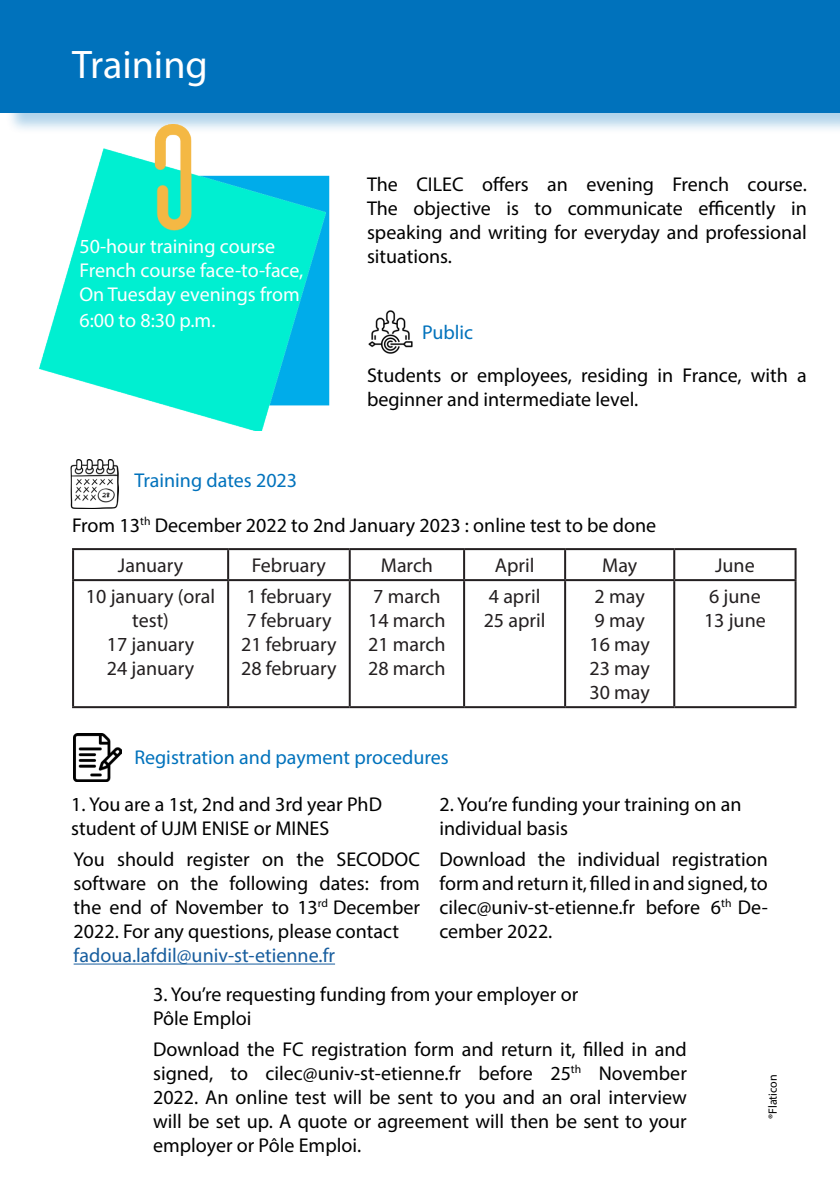
<style>
.page{position:relative;width:840px;height:1191px;background:#fff}
.page>*{position:absolute;margin:0;border:0;box-sizing:border-box;transform-origin:0 0}
.t1{font:40px "Myriad Pro";color:#fff}
.t2{font:20px/24px "Myriad Pro";color:#000;text-align:justify}
.t3{font:20px/24px "Myriad Pro";color:#231f20;text-align:center}
.t4{font:20px/26.4px "Myriad Pro";color:#fff}
.t5{font:20px "Myriad Pro";color:#0072bc}
.t6{font:20px "Myriad Pro";color:#175d9e}
.t7{font:12px "Myriad Pro";color:#000}
</style>
<div class="page">
<div style="left:5px;top:0;width:834px;height:134px;background:#0072bc;opacity:.31"></div>
<div style="left:0;top:0;width:839px;height:112px;background:#0072bc"></div>
<img style="left:32px;top:125px;width:307px;height:306px">
<img style="left:74px;top:733px;width:47px;height:48px">
<img style="left:70px;top:460px;width:48px;height:48px">
<img style="left:368px;top:310px;width:45px;height:44px">
<hr style="left:72px;top:548px;width:156px;height:2px;background:#231f20">
<hr style="left:72px;top:550px;width:2px;height:29px;background:#231f20">
<hr style="left:228px;top:548px;width:121px;height:2px;background:#231f20">
<hr style="left:227px;top:550px;width:2px;height:29px;background:#231f20">
<hr style="left:349px;top:548px;width:115px;height:2px;background:#231f20">
<hr style="left:348px;top:550px;width:2px;height:29px;background:#231f20">
<hr style="left:464px;top:548px;width:101px;height:2px;background:#231f20">
<hr style="left:463px;top:550px;width:2px;height:29px;background:#231f20">
<hr style="left:565px;top:548px;width:109px;height:2px;background:#231f20">
<hr style="left:564px;top:550px;width:2px;height:29px;background:#231f20">
<hr style="left:674px;top:548px;width:122px;height:2px;background:#231f20">
<hr style="left:673px;top:550px;width:2px;height:29px;background:#231f20">
<hr style="left:794px;top:550px;width:2px;height:29px;background:#231f20">
<hr style="left:72px;top:579px;width:156px;height:2px;background:#231f20">
<hr style="left:72px;top:581px;width:2px;height:125px;background:#231f20">
<hr style="left:228px;top:579px;width:121px;height:2px;background:#231f20">
<hr style="left:227px;top:581px;width:2px;height:125px;background:#231f20">
<hr style="left:349px;top:579px;width:115px;height:2px;background:#231f20">
<hr style="left:348px;top:581px;width:2px;height:125px;background:#231f20">
<hr style="left:464px;top:579px;width:101px;height:2px;background:#231f20">
<hr style="left:463px;top:581px;width:2px;height:125px;background:#231f20">
<hr style="left:565px;top:579px;width:109px;height:2px;background:#231f20">
<hr style="left:564px;top:581px;width:2px;height:125px;background:#231f20">
<hr style="left:674px;top:579px;width:122px;height:2px;background:#231f20">
<hr style="left:673px;top:581px;width:2px;height:125px;background:#231f20">
<hr style="left:794px;top:581px;width:2px;height:125px;background:#231f20">
<hr style="left:72px;top:706px;width:156px;height:2px;background:#231f20">
<hr style="left:228px;top:706px;width:121px;height:2px;background:#231f20">
<hr style="left:349px;top:706px;width:115px;height:2px;background:#231f20">
<hr style="left:464px;top:706px;width:101px;height:2px;background:#231f20">
<hr style="left:565px;top:706px;width:109px;height:2px;background:#231f20">
<hr style="left:674px;top:706px;width:122px;height:2px;background:#231f20">
<hr style="left:74px;top:963px;width:261px;height:1px;background:#175d9e">
<p class="t1" style="left:72px;top:40px;width:137px">Training</p>
<p class="t4" style="left:79px;top:232px;width:197px">50-hour training course</p>
<p class="t4" style="left:79px;top:256px;width:225px">French course face-to-face,</p>
<p class="t4" style="left:79px;top:280px;width:222px">On Tuesday evenings from<br>6:00 to 8:30 p.m.</p>
<p class="t5" style="left:134px;top:467px;width:164px">Training dates 2023</p>
<p class="t2" style="left:367px;top:172px;width:441px">The CILEC offers an evening French course.<br>The objective is to communicate efficently in speaking and writing for everyday and professional situations.</p>
<p class="t5" style="left:422px;top:320px;width:53px">Public</p>
<p class="t2" style="left:367px;top:363px;width:441px">Students or employees, residing in France, with a beginner and intermediate level.</p>
<p class="t2" style="left:72px;top:513px;width:585px">From 13<sup>th</sup> December 2022 to 2nd January 2023 : online test to be done</p>
<p class="t3" style="left:118px;top:553px;width:67px">January</p>
<p class="t3" style="left:252px;top:553px;width:76px">February</p>
<p class="t3" style="left:380px;top:553px;width:54px">March</p>
<p class="t3" style="left:494px;top:553px;width:41px">April</p>
<p class="t3" style="left:601px;top:553px;width:37px">May</p>
<p class="t3" style="left:714px;top:553px;width:41px">June</p>
<p class="t3" style="left:86px;top:584px;width:131px">10 january (oral test)</p>
<p class="t3" style="left:107px;top:632px;width:89px">17 january</p>
<p class="t3" style="left:107px;top:656px;width:89px">24 january</p>
<p class="t3" style="left:246px;top:584px;width:87px">1 february</p>
<p class="t3" style="left:246px;top:608px;width:87px">7 february</p>
<p class="t3" style="left:241px;top:632px;width:97px">21 february</p>
<p class="t3" style="left:241px;top:656px;width:97px">28 february</p>
<p class="t3" style="left:373px;top:584px;width:69px">7 march</p>
<p class="t3" style="left:368px;top:608px;width:79px">14 march</p>
<p class="t3" style="left:368px;top:632px;width:79px">21 march</p>
<p class="t3" style="left:368px;top:656px;width:79px">28 march</p>
<p class="t3" style="left:488px;top:584px;width:53px">4 april</p>
<p class="t3" style="left:483px;top:608px;width:63px">25 april</p>
<p class="t3" style="left:708px;top:584px;width:53px">6 june</p>
<p class="t3" style="left:703px;top:608px;width:63px">13 june</p>
<p class="t3" style="left:594px;top:584px;width:52px">2 may</p>
<p class="t3" style="left:594px;top:608px;width:52px">9 may</p>
<p class="t3" style="left:589px;top:632px;width:62px">16 may</p>
<p class="t3" style="left:589px;top:656px;width:62px">23 may</p>
<p class="t3" style="left:589px;top:680px;width:62px">30 may</p>
<p class="t5" style="left:134px;top:745px;width:316px">Registration and payment procedures</p>
<p class="t2" style="left:71px;top:792px;width:312px">1. You are a 1st, 2nd and 3rd year PhD student of UJM ENISE or MINES</p>
<p class="t2" style="left:439px;top:792px;width:303px">2. You’re funding your training on an individual basis</p>
<p class="t2" style="left:74px;top:847px;width:347px">You should register on the SECODOC software on the following dates: from the end of November to 13<sup>rd</sup> December 2022. For any questions, please contact</p>
<p class="t6" style="left:74px;top:943px;width:263px">fadoua.lafdil@univ-st-etienne.fr</p>
<p class="t2" style="left:439px;top:847px;width:330px">Download the individual registration form and return it, filled in and signed, to cilec@univ-st-etienne.fr before 6<sup>th</sup> De&shy;cember 2022.</p>
<p class="t2" style="left:153px;top:982px;width:426px">3. You’re requesting funding from your employer or</p>
<p class="t2" style="left:153px;top:1006px;width:100px">Pôle Emploi</p>
<p class="t2" style="left:153px;top:1037px;width:535px">Download the FC registration form and return it, filled in and signed, to cilec@univ-st-etienne.fr before 25<sup>th</sup> November 2022. An online test will be sent to you and an oral interview will be set up. A quote or agreement will then be sent to your employer or Pôle Emploi.</p>
<p class="t7" style="left:765px;top:1119px;width:46px;rotate:-90deg">®Flaticon</p>
</div>
